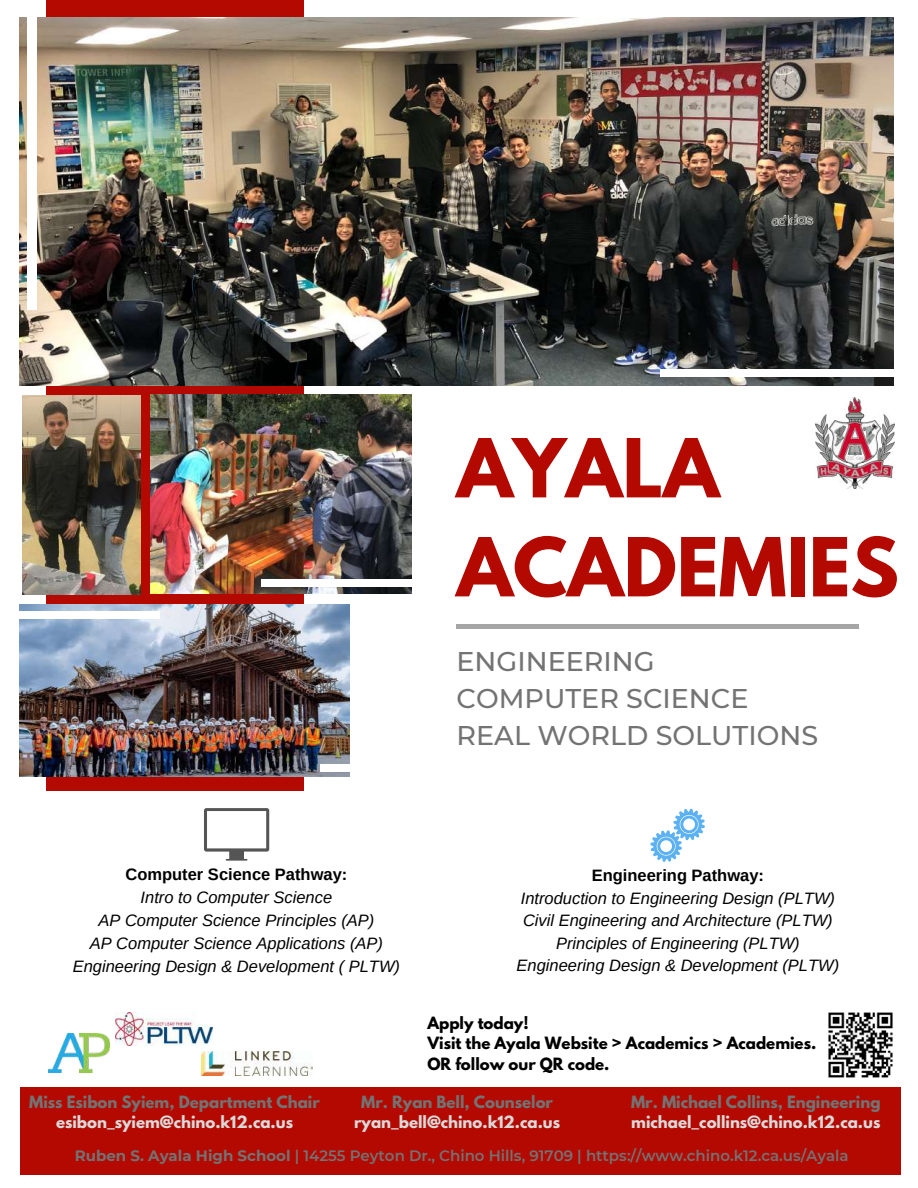
<style>
.page{position:relative;width:918px;height:1188px;background:#fff}
.page>*{position:absolute;margin:0;border:0;box-sizing:border-box;transform-origin:0 0}
.t1{font:700 72px/99px "League Spartan";color:#b30900}
.t2{font:500 27px/37.2px "Montserrat";color:#737373}
.t3{font:italic 16.5px/23px "Arimo";color:#000;text-align:center}
.t4{font:700 16.5px "Arimo";color:#000}
.t5{font:600 15px "Montserrat";color:#737373}
.t6{font:700 15px "League Spartan";color:#d9d9d9}
.t7{font:700 15px "League Spartan";color:#737373}
.t8{font:700 15px/20.2px "League Spartan";color:#000}
.s1{font-weight:700}
</style>
<div class="page">
<div style="left:46px;top:0;width:257px;height:791px;background:#b30900"></div>
<img style="left:20px;top:18px;width:874px;height:368px">
<img style="left:22px;top:395px;width:118px;height:199px">
<div style="left:20px;top:1087px;width:881px;height:88px;background:#b30900"></div>
<hr style="left:457px;top:624px;width:402px;height:4px;background:#a6a6a6">
<img style="left:815px;top:398px;width:80px;height:91px">
<svg style="left:204px;top:808px;width:65px;height:52px"></svg>
<svg style="left:650px;top:809px;width:55px;height:53px"></svg>
<img style="left:828px;top:1012px;width:65px;height:66px">
<img style="left:49px;top:1034px;width:60px;height:38px">
<img style="left:115px;top:1013px;width:97px;height:32px">
<img style="left:201px;top:1051px;width:111px;height:25px">
<img style="left:151px;top:395px;width:261px;height:199px">
<img style="left:20px;top:605px;width:329px;height:172px">
<div style="left:5px;top:612px;width:155px;height:7px;background:#fff"></div>
<div style="left:28px;top:6px;width:9px;height:304px;background:#fff"></div>
<div style="left:261px;top:579px;width:155px;height:7px;background:#fff"></div>
<div style="left:320px;top:765px;width:155px;height:7px;background:#fff"></div>
<div style="left:660px;top:370px;width:233px;height:7px;background:#fff"></div>
<h1 class="t1" style="left:457px;top:428px;width:444px">AYALA<br>ACADEMIES</h1>
<p class="t4" style="left:126px;top:865px;width:223px">Computer Science Pathway:</p>
<p class="t3" style="left:73px;top:885px;width:329px">Intro to Computer Science<br>AP Computer Science Principles (AP)<br>AP Computer Science Applications (AP)<br>Engineering Design &amp; Development ( PLTW)</p>
<h2 class="t2" style="left:457px;top:643px;width:363px">ENGINEERING<br>COMPUTER SCIENCE<br>REAL WORLD SOLUTIONS</h2>
<p class="t4" style="left:592px;top:866px;width:174px">Engineering Pathway:</p>
<p class="t3" style="left:517px;top:887px;width:324px;line-height:22.5px">Introduction to Engineering Design (PLTW)<br>Civil Engineering and Architecture (PLTW)<br>Principles of Engineering (PLTW)<br>Engineering Design &amp; Development (PLTW)</p>
<p class="t7" style="left:29px;top:1095px;width:292px">Miss Esibon Syiem, Department Chair</p>
<p class="t6" style="left:56px;top:1115px;width:239px">esibon_syiem@chino.k12.ca.us</p>
<p class="t8" style="left:427px;top:1015px;width:390px">Apply today!<br>Visit the Ayala Website &gt; Academics &gt; Academies.<br>OR follow our QR code.</p>
<p class="t7" style="left:361px;top:1095px;width:193px">Mr. Ryan Bell, Counselor</p>
<p class="t6" style="left:354px;top:1115px;width:208px">ryan_bell@chino.k12.ca.us</p>
<p class="t7" style="left:631px;top:1094px;width:251px">Mr. Michael Collins, Engineering</p>
<p class="t6" style="left:631px;top:1115px;width:251px">michael_collins@chino.k12.ca.us</p>
<p class="t5" style="left:75px;top:1146px;width:776px"><span class="s1">Ruben S. Ayala High School</span> | 14255 Peyton Dr., Chino Hills, 91709 | https://www.chino.k12.ca.us/Ayala</p>
</div>
